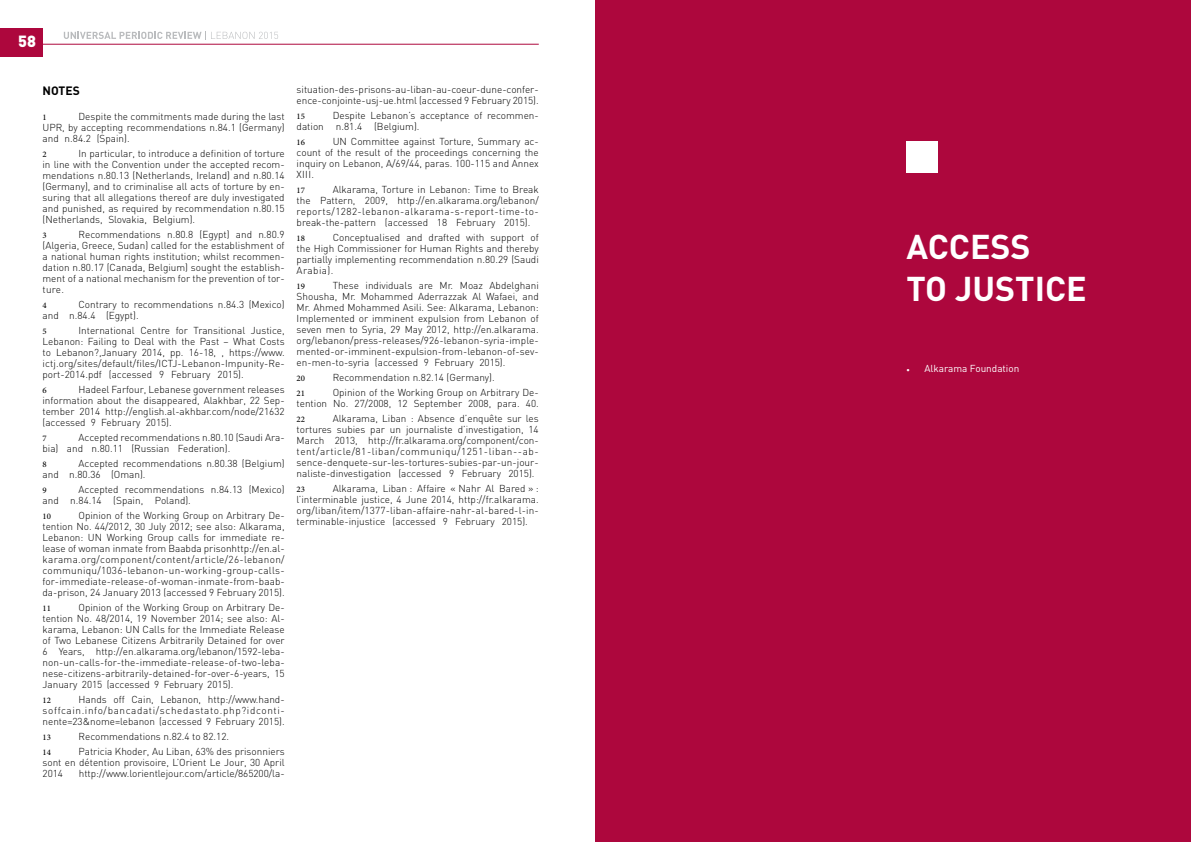
<style>
.page{position:relative;width:1191px;height:842px;background:#fff}
.page>*{position:absolute;margin:0;border:0;box-sizing:border-box;transform-origin:0 0}
.t1{font:700 34px/42.4px "DIN";color:#fff}
.t2{font:900 16px "DIN";color:#fff}
.t3{font:12px "Adobe Arabic";color:#000}
.t4{font:700 12px "DIN";color:#000}
.t5{font:300 10px/11px "DIN";color:#000;text-align:justify}
.t6{font:10px "DIN";color:#fff}
.s1{font-family:"Adobe Arabic";font-size:12px}
</style>
<div class="page">
<hr style="left:5px;top:44px;width:534px;height:1px;background:#ad073d">
<svg style="left:64px;top:31px;width:214px;height:9px"></svg>
<div style="left:0;top:29px;width:43px;height:28px;background:#ad073d"></div>
<div style="left:595px;top:0;width:596px;height:842px;background:#ad073d"></div>
<div style="left:906px;top:142px;width:31px;height:31px;background:#fff"></div>
<h2 class="t2" style="left:18px;top:31px;width:19px">58</h2>
<p class="t4" style="left:43px;top:83px;width:39px">NOTES</p>
<p class="t3" style="left:43px;top:109px;width:6px">1</p>
<p class="t5" style="left:43px;top:111px;width:244px;text-indent:36px">Despite the commitments made during the last UPR, by accepting recommendations n.84.1 (Germany) and n.84.2 (Spain).</p>
<p class="t3" style="left:43px;top:146px;width:6px">2</p>
<p class="t5" style="left:43px;top:148px;width:244px;text-indent:36px">In particular, to introduce a definition of torture in line with the Convention under the accepted recom&shy;mendations n.80.13 (Netherlands, Ireland) and n.80.14 (Germany), and to criminalise all acts of torture by en&shy;suring that all allegations thereof are duly investigated and punished, as required by recommendation n.80.15 (Netherlands, Slovakia, Belgium).</p>
<p class="t3" style="left:43px;top:227px;width:6px">3</p>
<p class="t5" style="left:43px;top:229px;width:244px;text-indent:36px">Recommendations n.80.8 (Egypt) and n.80.9 (Algeria, Greece, Sudan) called for the establishment of a national human rights institution; whilst recommen&shy;dation n.80.17 (Canada, Belgium) sought the establish&shy;ment of a national mechanism for the prevention of tor&shy;ture.</p>
<p class="t3" style="left:43px;top:297px;width:6px">4</p>
<p class="t5" style="left:43px;top:299px;width:244px;text-indent:36px">Contrary to recommendations n.84.3 (Mexico) and n.84.4 (Egypt).</p>
<p class="t3" style="left:43px;top:323px;width:6px">5</p>
<p class="t5" style="left:43px;top:325px;width:244px;text-indent:36px">International Centre for Transitional Justice, Lebanon: Failing to Deal with the Past – What Costs to Lebanon?,January 2014, pp. 16-18, , https://www. ictj.org/sites/default/files/ICTJ-Lebanon-Impunity-Re&shy;port-2014.pdf (accessed 9 February 2015).</p>
<p class="t3" style="left:43px;top:382px;width:6px">6</p>
<p class="t5" style="left:43px;top:384px;width:244px;text-indent:36px">Hadeel Farfour, Lebanese government releases information about the disappeared, Alakhbar, 22 Sep&shy;tember 2014 http://english.al-akhbar.com/node/21632 (accessed 9 February 2015).</p>
<p class="t3" style="left:43px;top:430px;width:6px">7</p>
<p class="t5" style="left:43px;top:432px;width:244px;text-indent:36px">Accepted recommendations n.80.10 (Saudi Ara&shy;bia) and n.80.11 (Russian Federation).</p>
<p class="t3" style="left:43px;top:456px;width:6px">8</p>
<p class="t5" style="left:43px;top:458px;width:244px;text-indent:36px">Accepted recommendations n.80.38 (Belgium) and n.80.36 (Oman).</p>
<p class="t3" style="left:43px;top:482px;width:6px">9</p>
<p class="t5" style="left:43px;top:484px;width:244px;text-indent:36px">Accepted recommendations n.84.13 (Mexico) and n.84.14 (Spain, Poland).</p>
<p class="t3" style="left:43px;top:508px;width:10px">10</p>
<p class="t5" style="left:43px;top:510px;width:244px;text-indent:36px">Opinion of the Working Group on Arbitrary De&shy;tention No. 44/2012, 30 July 2012; see also: Alkarama, Lebanon: UN Working Group calls for immediate re&shy;lease of woman inmate from Baabda prisonhttp://en.al&shy;karama.org/component/content/article/26-lebanon/ communiqu/1036-lebanon-un-working-group-calls&shy;for-immediate-release-of-woman-inmate-from-baab&shy;da-prison, 24 January 2013 (accessed 9 February 2015).</p>
<p class="t3" style="left:43px;top:600px;width:10px">11</p>
<p class="t5" style="left:43px;top:602px;width:244px;text-indent:36px">Opinion of the Working Group on Arbitrary De&shy;tention No. 48/2014, 19 November 2014; see also: Al&shy;karama, Lebanon: UN Calls for the Immediate Release of Two Lebanese Citizens Arbitrarily Detained for over 6 Years, http://en.alkarama.org/lebanon/1592-leba&shy;non-un-calls-for-the-immediate-release-of-two-leba&shy;nese-citizens-arbitrarily-detained-for-over-6-years, 15<br>January 2015 (accessed 9 February 2015).</p>
<p class="t3" style="left:43px;top:692px;width:10px">12</p>
<p class="t5" style="left:43px;top:694px;width:244px;text-indent:36px">Hands off Cain, Lebanon, http://www.hand&shy;soffcain.info/bancadati/schedastato.php?idconti&shy;nente=23&amp;nome=lebanon (accessed 9 February 2015).</p>
<p class="t3" style="left:43px;top:729px;width:10px">13</p>
<p class="t5" style="left:79px;top:731px;width:152px">Recommendations n.82.4 to 82.12.</p>
<p class="t3" style="left:43px;top:744px;width:10px">14</p>
<p class="t5" style="left:43px;top:746px;width:244px;text-indent:36px">Patricia Khoder, Au Liban, 63% des prisonniers sont en détention provisoire, L’Orient Le Jour, 30 April 2014</p>
<p class="t5" style="left:79px;top:768px;width:207px">http://www.lorientlejour.com/article/865200/la-</p>
<p class="t5" style="left:297px;top:84px;width:244px">situation-des-prisons-au-liban-au-coeur-dune-confer&shy;ence-conjointe-usj-ue.html (accessed 9 February 2015).</p>
<p class="t3" style="left:297px;top:108px;width:10px">15</p>
<p class="t5" style="left:297px;top:110px;width:244px;text-indent:36px">Despite Lebanon’s acceptance of recommen&shy;dation n.81.4 (Belgium).</p>
<p class="t3" style="left:297px;top:134px;width:10px">16</p>
<p class="t5" style="left:297px;top:136px;width:244px;text-indent:36px">UN Committee against Torture, Summary ac&shy;count of the result of the proceedings concerning the inquiry on Lebanon, A/69/44, paras. 100-115 and Annex XIII.</p>
<p class="t3" style="left:297px;top:182px;width:10px">17</p>
<p class="t5" style="left:297px;top:184px;width:244px;text-indent:36px">Alkarama, Torture in Lebanon: Time to Break the Pattern, 2009, http://en.alkarama.org/lebanon/ reports/1282-lebanon-alkarama-s-report-time-to&shy;break-the-pattern (accessed 18 February 2015).</p>
<p class="t3" style="left:297px;top:230px;width:10px">18</p>
<p class="t5" style="left:297px;top:232px;width:244px;text-indent:36px">Conceptualised and drafted with support of the High Commissioner for Human Rights and thereby partially implementing recommendation n.80.29 (Saudi Arabia).</p>
<p class="t3" style="left:297px;top:278px;width:10px">19</p>
<p class="t5" style="left:297px;top:280px;width:244px;text-indent:36px">These individuals are Mr. Moaz Abdelghani Shousha, Mr. Mohammed Aderrazzak Al Wafaei, and Mr. Ahmed Mohammed Asili. See: Alkarama, Lebanon:<br>Implemented or imminent expulsion from Lebanon of seven men to Syria, 29 May 2012, http://en.alkarama. org/lebanon/press-releases/926-lebanon-syria-imple&shy;mented-or-imminent-expulsion-from-lebanon-of-sev&shy;en-men-to-syria (accessed 9 February 2015).</p>
<p class="t3" style="left:297px;top:370px;width:10px">20</p>
<p class="t5" style="left:333px;top:372px;width:163px">Recommendation n.82.14 (Germany).</p>
<p class="t3" style="left:297px;top:385px;width:10px">21</p>
<p class="t5" style="left:297px;top:387px;width:244px;text-align:right">Opinion of the Working Group on Arbitrary De-<br>tention No. 27/2008, 12 September 2008, para. 40.</p>
<p class="t3" style="left:297px;top:411px;width:10px">22</p>
<p class="t5" style="left:297px;top:413px;width:244px;text-indent:36px">Alkarama, Liban : Absence d’enquête sur les tortures subies par un journaliste d’investigation, 14<br>March 2013, http://fr.alkarama.org/component/con&shy;tent/article/81-liban/communiqu/1251-liban--ab&shy;sence-denquete-sur-les-tortures-subies-par-un-jour&shy;naliste-dinvestigation (accessed 9 February 2015).</p>
<p class="t3" style="left:297px;top:481px;width:10px">23</p>
<p class="t5" style="left:297px;top:483px;width:244px;text-indent:36px">Alkarama, Liban : Affaire « Nahr Al Bared » : l’interminable justice, 4 June 2014, http://fr.alkarama. org/liban/item/1377-liban-affaire-nahr-al-bared-l-in&shy;terminable-injustice (accessed 9 February 2015).</p>
<h1 class="t1" style="left:906px;top:224px;width:182px">ACCESS<br>TO JUSTICE</h1>
<p class="t6" style="left:906px;top:363px;width:115px"><span class="s1">•</span> Alkarama Foundation</p>
</div>
